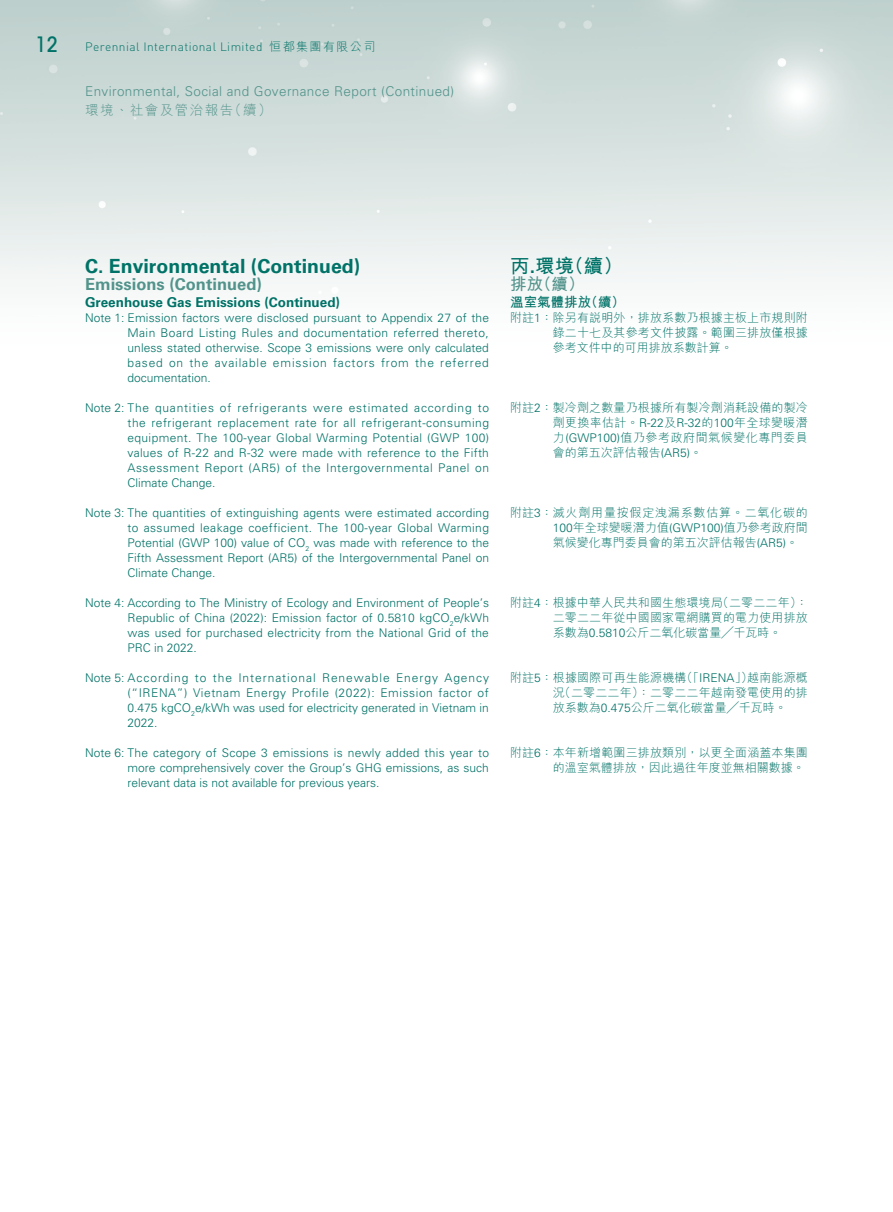
<style>
.page{position:relative;width:893px;height:1212px;background:#fff}
.page>*{position:absolute;margin:0;border:0;box-sizing:border-box;transform-origin:0 0}
.t1{font:500 condensed 21px "ITC Avant Garde Std";color:#007267}
.t2{font:700 19.5px "Univers LT Std";color:#007267}
.t3{font:700 19.5px "M Hei HK";color:#007267}
.t4{font:700 16.5px "Univers LT Std";color:#52938b}
.t5{font:700 16.5px "M Hei HK";color:#52938b}
.t6{font:300 13.5px "Univers LT Std";letter-spacing:.03em;color:#52938b}
.t7{font:700 13.5px "Univers LT Std";color:#007267}
.t8{font:300 13.5px "M Hei HK";letter-spacing:.11em;color:#52938b}
.t9{font:700 13.5px "M Hei HK";color:#007267}
.t10{font:300 12px/15px "Univers LT Std";color:#007267;text-align:justify}
.t11{font:300 12px/15px "M Hei HK";letter-spacing:.015em;color:#007267;text-align:justify}
.t12{font:300 12px "DIN";letter-spacing:.035em;color:#007267}
.s1{font-family:"M Hei HK"}
.s2{font-family:"Univers LT Std"}
</style>
<div class="page">
<h1 class="t1" style="left:36px;top:32px;width:24px">12</h1>
<p class="t12" style="left:85px;top:39px;width:292px">Perennial International Limited <span class="s1">恒都集團有限公司</span></p>
<p class="t6" style="left:85px;top:83px;width:371px">Environmental, Social and Governance Report (Continued)</p>
<p class="t8" style="left:85px;top:103px;width:188px">環境、社會及管治報告（續）</p>
<h2 class="t2" style="left:85px;top:254px;width:277px">C. Environmental (Continued)</h2>
<h3 class="t4" style="left:85px;top:275px;width:178px">Emissions (Continued)</h3>
<p class="t7" style="left:85px;top:294px;width:257px">Greenhouse Gas Emissions (Continued)</p>
<p class="t10" style="left:128px;top:310px;width:363px;text-indent:-43px">Note 1: Emission factors were disclosed pursuant to Appendix 27 of the Main Board Listing Rules and documentation referred thereto, unless stated otherwise. Scope 3 emissions were only calculated based on the available emission factors from the referred documentation.</p>
<p class="t10" style="left:128px;top:400px;width:363px;text-indent:-43px">Note 2: The quantities of refrigerants were estimated according to the refrigerant replacement rate for all refrigerant-consuming equipment. The 100-year Global Warming Potential (GWP 100) values of R-22 and R-32 were made with reference to the Fifth Assessment Report (AR5) of the Intergovernmental Panel on Climate Change.</p>
<p class="t10" style="left:128px;top:505px;width:363px;text-indent:-43px">Note 3: The quantities of extinguishing agents were estimated according to assumed leakage coefficient. The 100-year Global Warming Potential (GWP 100) value of CO<sub>2</sub> was made with reference to the Fifth Assessment Report (AR5) of the Intergovernmental Panel on Climate Change.</p>
<p class="t10" style="left:128px;top:595px;width:363px;text-indent:-43px">Note 4: According to The Ministry of Ecology and Environment of People’s Republic of China (2022): Emission factor of 0.5810 kgCO<sub>2</sub>e/kWh was used for purchased electricity from the National Grid of the PRC in 2022.</p>
<p class="t10" style="left:128px;top:670px;width:363px;text-indent:-43px">Note 5: According to the International Renewable Energy Agency (“IRENA”) Vietnam Energy Profile (2022): Emission factor of 0.475 kgCO<sub>2</sub>e/kWh was used for electricity generated in Vietnam in 2022.</p>
<p class="t10" style="left:128px;top:745px;width:363px;text-indent:-43px">Note 6: The category of Scope 3 emissions is newly added this year to more comprehensively cover the Group’s GHG emissions, as such relevant data is not available for previous years.</p>
<h2 class="t3" style="left:510px;top:251px;width:114px">丙<span class="s2">.</span>環境（續）</h2>
<h3 class="t5" style="left:510px;top:272px;width:76px">排放（續）</h3>
<p class="t9" style="left:510px;top:292px;width:116px">溫室氣體排放（續）</p>
<p class="t11" style="left:553px;top:310px;width:257px;text-indent:-43px">附註<span class="s2">1</span>：除另有說明外，排放系數乃根據主板上市規則附錄二十七及其參考文件披露。範圍三排放僅根據參考文件中的可用排放系數計算。</p>
<p class="t11" style="left:553px;top:400px;width:257px;text-indent:-43px">附註<span class="s2">2</span>：製冷劑之數量乃根據所有製冷劑消耗設備的製冷劑更換率估計。<span class="s2">R-22</span>及<span class="s2">R-32</span>的<span class="s2">100</span>年全球變暖潛力<span class="s2">(GWP100)</span>值乃參考政府間氣候變化專門委員會的第五次評估報告<span class="s2">(AR5)</span>。</p>
<p class="t11" style="left:553px;top:505px;width:257px;text-indent:-43px">附註<span class="s2">3</span>：滅火劑用量按假定洩漏系數估算。二氧化碳的<span class="s2">100</span>年全球變暖潛力值<span class="s2">(GWP100)</span>值乃參考政府間氣候變化專門委員會的第五次評估報告<span class="s2">(AR5)</span>。</p>
<p class="t11" style="left:553px;top:595px;width:257px;text-indent:-43px">附註<span class="s2">4</span>：根據中華人民共和國生態環境局（二零二二年）：二零二二年從中國國家電網購買的電力使用排放系數為<span class="s2">0.5810</span>公斤二氧化碳當量╱千瓦時。</p>
<p class="t11" style="left:553px;top:670px;width:257px;text-indent:-43px">附註<span class="s2">5</span>：根據國際可再生能源機構（「<span class="s2">IRENA</span>」）越南能源概況（二零二二年）：二零二二年越南發電使用的排放系數為<span class="s2">0.475</span>公斤二氧化碳當量╱千瓦時。</p>
<p class="t11" style="left:510px;top:745px;width:299px;text-align:right">附註<span class="s2">6</span>：本年新增範圍三排放類別，以更全面涵蓋本集團的溫室氣體排放，因此過往年度並無相關數據。</p>
</div>
